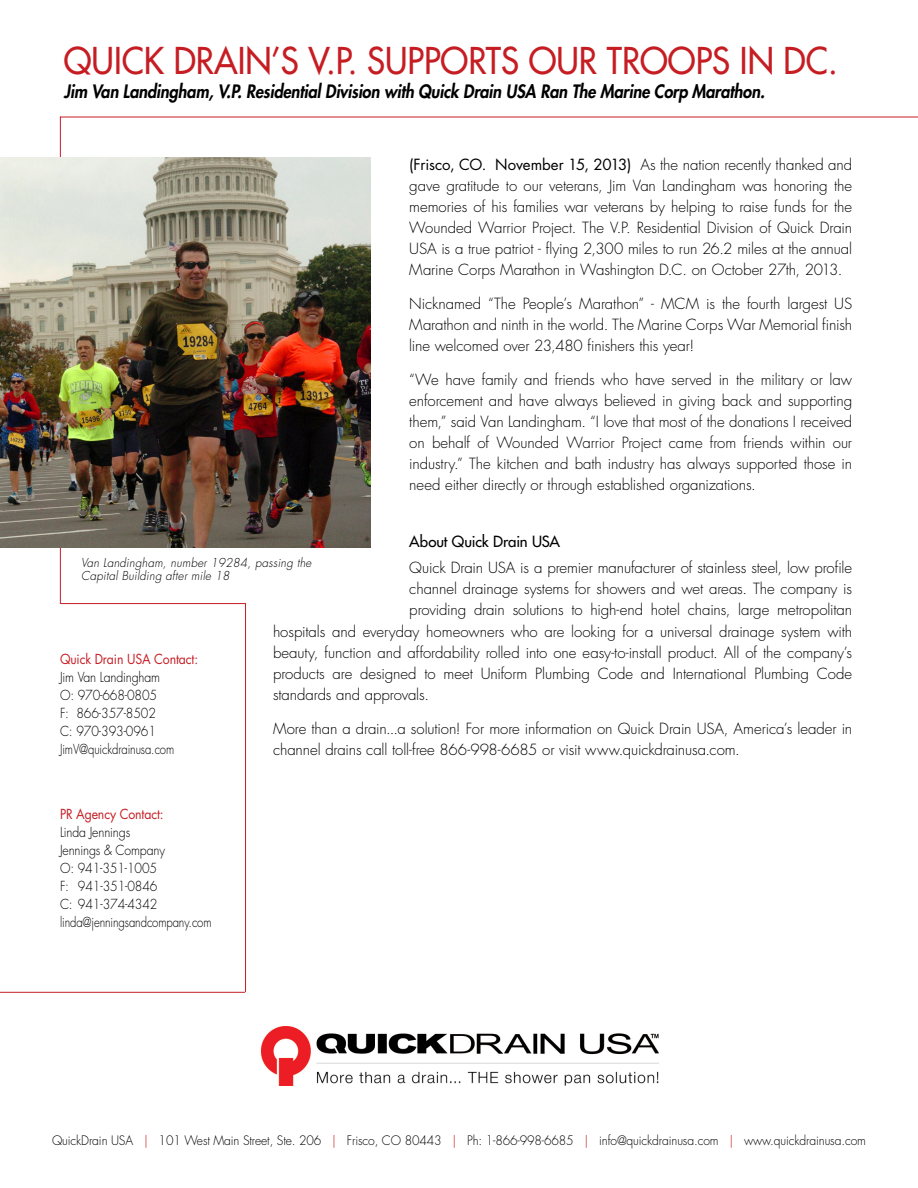
<style>
.page{position:relative;width:918px;height:1188px;background:#fff}
.page>*{position:absolute;margin:0;border:0;box-sizing:border-box;transform-origin:0 0}
.t1{font:500 36px "Futura Std";color:#c61d23;scale:.93 1}
.t2{font:italic 800 18px "Futura Std";letter-spacing:-.01em;color:#000;scale:.91 1}
.t3{font:300 15px/21px "Futura Std";letter-spacing:-.01em;color:#000;text-align:justify}
.t4{font:500 15px "Futura Std";letter-spacing:-.01em;color:#000}
.t5{font:300 13.5px/18px "Futura Std";letter-spacing:-.01em;color:#000;scale:.91 1}
.t6{font:13.5px "Futura Std";letter-spacing:-.01em;color:#c61d23;scale:.91 1}
.t7{font:300 12.75px "Futura Std";letter-spacing:-.01em;color:#000;scale:.95 1}
.t8{font:italic 300 12px/13.5px "Futura Std";letter-spacing:.02em;color:#000;scale:.96 1}
.s1{font-weight:400}
.s2{color:#c61d23}
</style>
<div class="page">
<hr style="left:60px;top:117px;width:1px;height:487px;background:#c61d23">
<hr style="left:0;top:992px;width:245px;height:1px;background:#c61d23">
<hr style="left:60px;top:117px;width:858px;height:1px;background:#c61d23">
<img style="left:260px;top:1026px;width:399px;height:60px">
<img style="left:0;top:158px;width:370px;height:390px">
<hr style="left:61px;top:603px;width:185px;height:1px;background:#c61d23">
<hr style="left:245px;top:603px;width:1px;height:389px;background:#c61d23">
<h1 class="t1" style="left:64px;top:38px;width:834px">QUICK DRAIN’S V.P. SUPPORTS OUR TROOPS IN DC.</h1>
<p class="t2" style="left:64px;top:80px;width:772px">Jim Van Landingham, V.P. Residential Division with Quick Drain USA Ran The Marine Corp Marathon.</p>
<p class="t8" style="left:81px;top:556px;width:242px">Van Landingham, number 19284, passing the<br>Capital Building after mile 18</p>
<p class="t3" style="left:409px;top:155px;width:444px"><span class="s1">(Frisco, CO. November 15, 2013)</span> As the nation recently thanked and gave gratitude to our veterans, Jim Van Landingham was honoring the memories of his families war veterans by helping to raise funds for the Wounded Warrior Project. The V.P. Residential Division of Quick Drain USA is a true patriot - flying 2,300 miles to run 26.2 miles at the annual Marine Corps Marathon in Washington D.C. on October 27th, 2013.</p>
<p class="t3" style="left:409px;top:293px;width:444px">Nicknamed “The People’s Marathon” - MCM is the fourth largest US Marathon and ninth in the world. The Marine Corps War Memorial finish line welcomed over 23,480 finishers this year!</p>
<p class="t3" style="left:409px;top:369px;width:445px">“We have family and friends who have served in the military or law enforcement and have always believed in giving back and supporting them,” said Van Landingham. “I love that most of the donations I received on behalf of Wounded Warrior Project came from friends within our industry.” The kitchen and bath industry has always supported those in need either directly or through established organizations.</p>
<p class="t4" style="left:409px;top:532px;width:152px">About Quick Drain USA</p>
<p class="t3" style="left:409px;top:557px;width:444px">Quick Drain USA is a premier manufacturer of stainless steel, low profile channel drainage systems for showers and wet areas. The company is providing drain solutions to high-end hotel chains, large metropolitan</p>
<p class="t6" style="left:60px;top:651px;width:153px">Quick Drain USA Contact:</p>
<p class="t5" style="left:60px;top:669px;width:127px">Jim Van Landingham<br>O: 970-668-0805<br>F: 866-357-8502<br>C: 970-393-0961<br>JimV@quickdrainusa.com</p>
<p class="t6" style="left:60px;top:806px;width:115px">PR Agency Contact:</p>
<p class="t5" style="left:60px;top:824px;width:168px">Linda Jennings<br>Jennings &amp; Company<br>O: 941-351-1005<br>F: 941-351-0846<br>C: 941-374-4342 linda@jenningsandcompany.com</p>
<p class="t3" style="left:273px;top:621px;width:581px">hospitals and everyday homeowners who are looking for a universal drainage system with beauty, function and affordability rolled into one easy-to-install product. All of the company’s products are designed to meet Uniform Plumbing Code and International Plumbing Code standards and approvals.</p>
<p class="t3" style="left:273px;top:718px;width:581px">More than a drain...a solution! For more information on Quick Drain USA, America’s leader in channel drains call toll-free 866-998-6685 or visit www.quickdrainusa.com.</p>
<p class="t7" style="left:52px;top:1132px;width:858px">QuickDrain USA <span class="s2">|</span> 101 West Main Street, Ste. 206 <span class="s2">|</span> Frisco, CO 80443 <span class="s2">|</span> Ph: 1-866-998-6685 <span class="s2">|</span> info@quickdrainusa.com <span class="s2">|</span> www.quickdrainusa.com</p>
</div>
